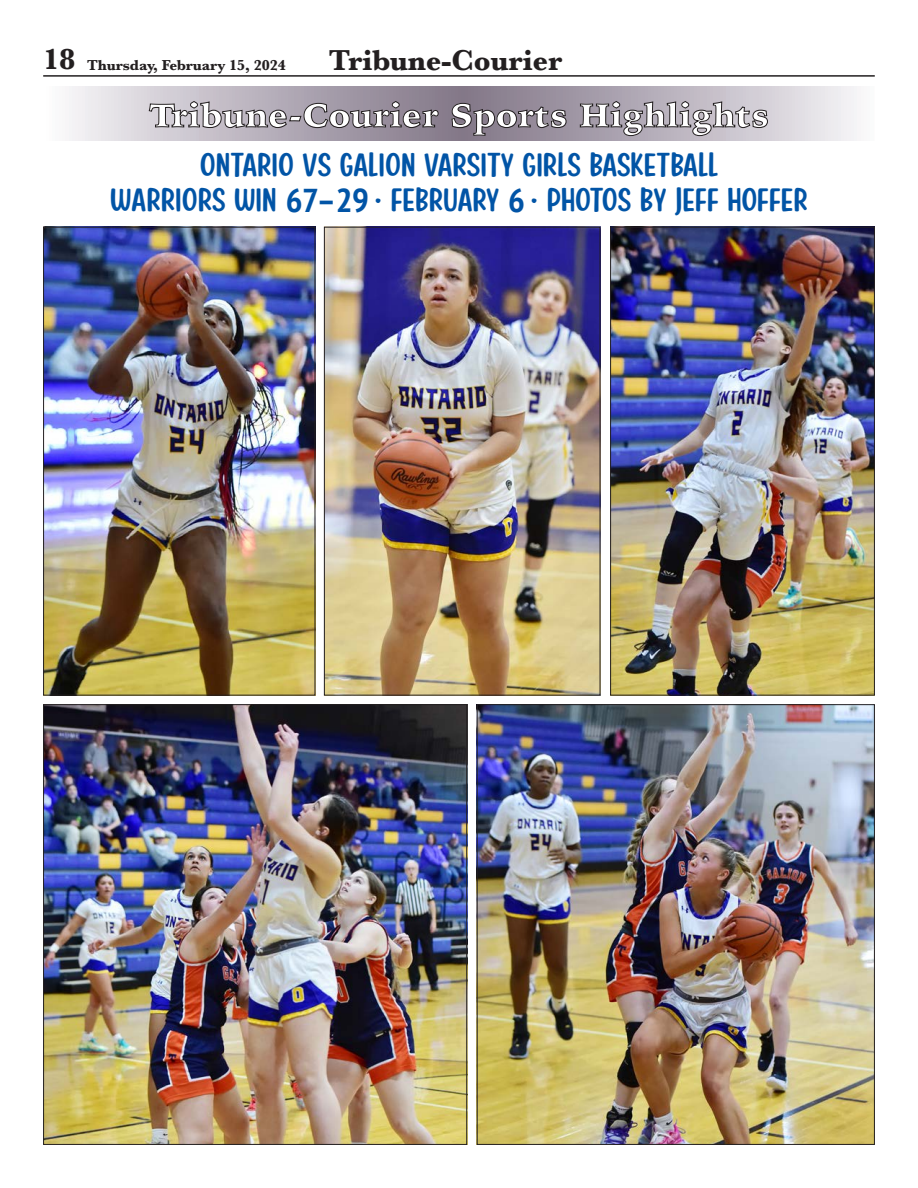
<style>
.page{position:relative;width:918px;height:1188px;background:#fff}
.page>*{position:absolute;margin:0;border:0;box-sizing:border-box;transform-origin:0 0}
.t1{font:36px/34.5px "Pottery Wheel";letter-spacing:.02em;color:#0154a6;text-align:center;scale:1.07 1}
.t2{font:900 33px "Iowan Old Style";letter-spacing:.01em;color:#fff}
.t3{font:700 30px "Baskerville";letter-spacing:-.005em;color:#231f20}
.t4{font:700 15px "Baskerville";letter-spacing:-.005em;color:#231f20}
.s1{font-size:30px}
.s2{font-family:"PT Sans";font-weight:700;font-stretch:condensed;font-size:33px}
</style>
<div class="page">
<hr style="left:43px;top:75px;width:832px;height:2px;background:#231f20">
<svg style="left:69px;top:86px;width:788px;height:54px;background:#c2bcc5"></svg>
<svg style="left:149px;top:101px;width:290px;height:27px;background:#968f99"></svg>
<svg style="left:451px;top:99px;width:115px;height:37px;background:#7f7683"></svg>
<svg style="left:580px;top:99px;width:188px;height:37px;background:#a29ca5"></svg>
<img style="left:45px;top:706px;width:420px;height:437px">
<img style="left:479px;top:706px;width:394px;height:437px">
<img style="left:45px;top:229px;width:268px;height:465px">
<div style="left:43px;top:227px;width:272px;height:469px;border:1px solid #231f20"></div>
<img style="left:326px;top:229px;width:272px;height:465px">
<div style="left:324px;top:227px;width:276px;height:469px;border:1px solid #231f20"></div>
<img style="left:612px;top:229px;width:261px;height:465px">
<div style="left:610px;top:227px;width:265px;height:469px;border:1px solid #231f20"></div>
<p class="t4" style="left:43px;top:55px;width:244px"><span class="s1">18</span> Thursday, February 15, 2024</p>
<p class="t3" style="left:329px;top:40px;width:235px">Tribune-Courier</p>
<p class="t2" style="left:149px;top:93px;width:621px">Tribune-Courier Sports Highlights</p>
<p class="t1" style="left:111px;top:147px;width:653px">ONTARIO VS GALION VARSITY GIRLS BASKETBALL<br>WARRIORS WIN <span class="s2">67–29</span> • FEBRUARY <span class="s2">6</span> • PHOTOS BY JEFF HOFFER</p>
</div>
